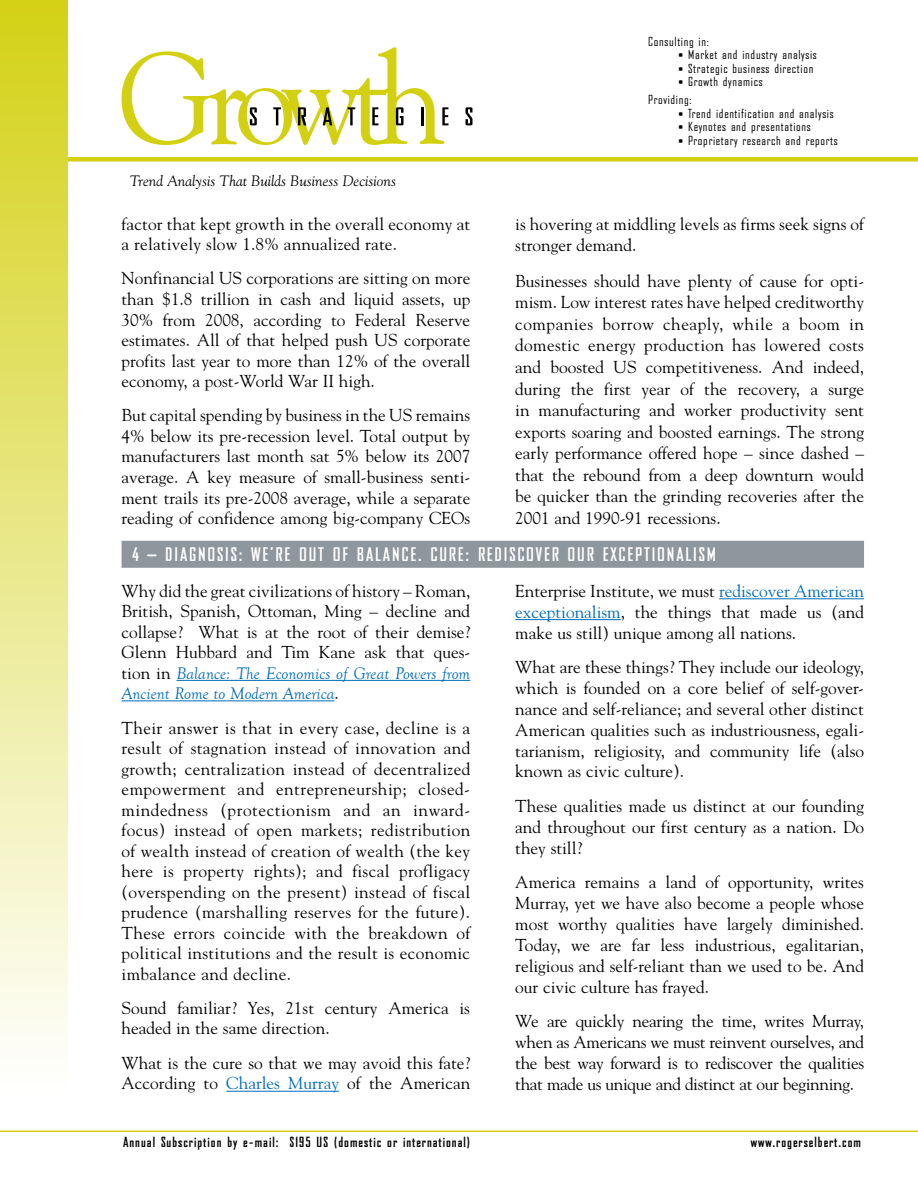
<style>
.page{position:relative;width:918px;height:1188px;background:#fff}
.page>*{position:absolute;margin:0;border:0;box-sizing:border-box;transform-origin:0 0}
.t1{font:700 18px "Bureau Agency";letter-spacing:.1em;color:#fff}
.t2{font:17.25px/20.5px "Goudy";color:#000;text-align:justify}
.t3{font:italic 17.25px/20.5px "Goudy Old Style T";color:#006cb7}
.t4{font:italic 15px "Goudy";color:#000}
.t5{font:700 13.5px "Bureau Agency";letter-spacing:.075em;color:#000}
.t6{font:12px/18px "Bureau Agency";letter-spacing:.06em;color:#000}
.s1{font-size:10.5px}
.s2{font-family:"Goudy";font-style:normal;color:#000}
.s3{color:#006cb7}
</style>
<div class="page">
<div style="left:0;top:157px;width:918px;height:5px;background:#d3d011"></div>
<div style="left:0;top:0;width:68px;height:1097px;background:linear-gradient(to bottom,#d4d116,#fff)"></div>
<hr style="left:0;top:1131px;width:918px;height:1px;background:#d3d011">
<svg style="left:122px;top:47px;width:327px;height:98px"></svg>
<svg style="left:466px;top:107px;width:6px;height:18px"></svg>
<div style="left:122px;top:541px;width:742px;height:27px;background:#8e979d"></div>
<hr style="left:176px;top:680px;width:294px;height:1px;background:#006cb7">
<hr style="left:122px;top:701px;width:213px;height:1px;background:#006cb7">
<hr style="left:226px;top:1091px;width:113px;height:1px;background:#006cb7">
<hr style="left:719px;top:598px;width:145px;height:1px;background:#006cb7">
<hr style="left:515px;top:619px;width:106px;height:1px;background:#006cb7">
<p class="t4" style="left:130px;top:172px;width:268px">Trend Analysis That Builds Business Decisions</p>
<p class="t6" style="left:648px;top:33px;width:62px">Consulting in:</p>
<p class="t6" style="left:679px;top:46px;width:140px"><span class="s1">•</span> Market and industry analysis</p>
<p class="t6" style="left:679px;top:60px;width:136px"><span class="s1">•</span> Strategic business direction</p>
<p class="t6" style="left:648px;top:73px;width:116px;text-indent:30px"><span class="s1">•</span> Growth dynamics<br>Providing:</p>
<p class="t6" style="left:679px;top:105px;width:157px"><span class="s1">•</span> Trend identification and analysis</p>
<p class="t6" style="left:679px;top:118px;width:134px"><span class="s1">•</span> Keynotes and presentations</p>
<p class="t6" style="left:679px;top:132px;width:161px"><span class="s1">•</span> Proprietary research and reports</p>
<p class="t2" style="left:122px;top:213px;width:350px">factor that kept growth in the overall economy at a relatively slow 1.8% annualized rate.</p>
<p class="t2" style="left:122px;top:268px;width:350px">Nonfinancial US corporations are sitting on more than $1.8 trillion in cash and liquid assets, up 30% from 2008, according to Federal Reserve estimates. All of that helped push US corporate profits last year to more than 12% of the overall economy, a post-World War II high.</p>
<p class="t2" style="left:122px;top:405px;width:350px">But capital spending by business in the US remains 4% below its pre-recession level. Total output by manufacturers last month sat 5% below its 2007 average. A key measure of small-business senti&shy;ment trails its pre-2008 average, while a separate reading of confidence among big-company CEOs</p>
<p class="t2" style="left:515px;top:212px;width:350px;line-height:21.6px">is hovering at middling levels as firms seek signs of stronger demand.</p>
<p class="t2" style="left:515px;top:269px;width:350px;line-height:21.6px">Businesses should have plenty of cause for opti&shy;mism. Low interest rates have helped creditworthy companies borrow cheaply, while a boom in domestic energy production has lowered costs and boosted US competitiveness. And indeed, during the first year of the recovery, a surge in manufacturing and worker productivity sent exports soaring and boosted earnings. The strong early performance offered hope – since dashed – that the rebound from a deep downturn would be quicker than the grinding recoveries after the 2001 and 1990-91 recessions.</p>
<p class="t1" style="left:132px;top:545px;width:585px">4 – DIAGNOSIS: WE’RE OUT OF BALANCE. CURE: REDISCOVER OUR EXCEPTIONALISM</p>
<p class="t2" style="left:122px;top:580px;width:350px">Why did the great civilizations of history – Roman, British, Spanish, Ottoman, Ming – decline and collapse? What is at the root of their demise?<br>Glenn Hubbard and Tim Kane ask that ques-</p>
<p class="t3" style="left:122px;top:663px;width:350px"><span class="s2">tion in</span> Balance: The Economics of Great Powers from<br>Ancient Rome to Modern America<span class="s2">.</span></p>
<p class="t2" style="left:122px;top:717px;width:350px">Their answer is that in every case, decline is a result of stagnation instead of innovation and growth; centralization instead of decentralized empowerment and entrepreneurship; closed&shy;mindedness (protectionism and an inward&shy;focus) instead of open markets; redistribution of wealth instead of creation of wealth (the key here is property rights); and fiscal profligacy (overspending on the present) instead of fiscal prudence (marshalling reserves for the future).<br>These errors coincide with the breakdown of political institutions and the result is economic imbalance and decline.</p>
<p class="t2" style="left:122px;top:997px;width:350px">Sound familiar? Yes, 21st century America is headed in the same direction.</p>
<p class="t2" style="left:122px;top:1052px;width:350px">What is the cure so that we may avoid this fate?<br>According to <span class="s3">Charles Murray</span> of the American</p>
<p class="t2" style="left:515px;top:580px;width:350px">Enterprise Institute, we must <span class="s3">rediscover American exceptionalism</span>, the things that made us (and make us still) unique among all nations.</p>
<p class="t2" style="left:515px;top:656px;width:350px">What are these things? They include our ideology, which is founded on a core belief of self-gover&shy;nance and self-reliance; and several other distinct American qualities such as industriousness, egali&shy;tarianism, religiosity, and community life (also known as civic culture).</p>
<p class="t2" style="left:515px;top:795px;width:350px">These qualities made us distinct at our founding and throughout our first century as a nation. Do they still?</p>
<p class="t2" style="left:515px;top:871px;width:350px">America remains a land of opportunity, writes Murray, yet we have also become a people whose most worthy qualities have largely diminished.<br>Today, we are far less industrious, egalitarian, religious and self-reliant than we used to be. And our civic culture has frayed.</p>
<p class="t2" style="left:515px;top:1010px;width:350px">We are quickly nearing the time, writes Murray, when as Americans we must reinvent ourselves, and the best way forward is to rediscover the qualities that made us unique and distinct at our beginning.</p>
<p class="t5" style="left:123px;top:1135px;width:349px">Annual Subscription by e-mail: $195 US (domestic or international)</p>
<p class="t5" style="left:751px;top:1135px;width:112px">www.rogerselbert.com</p>
</div>
